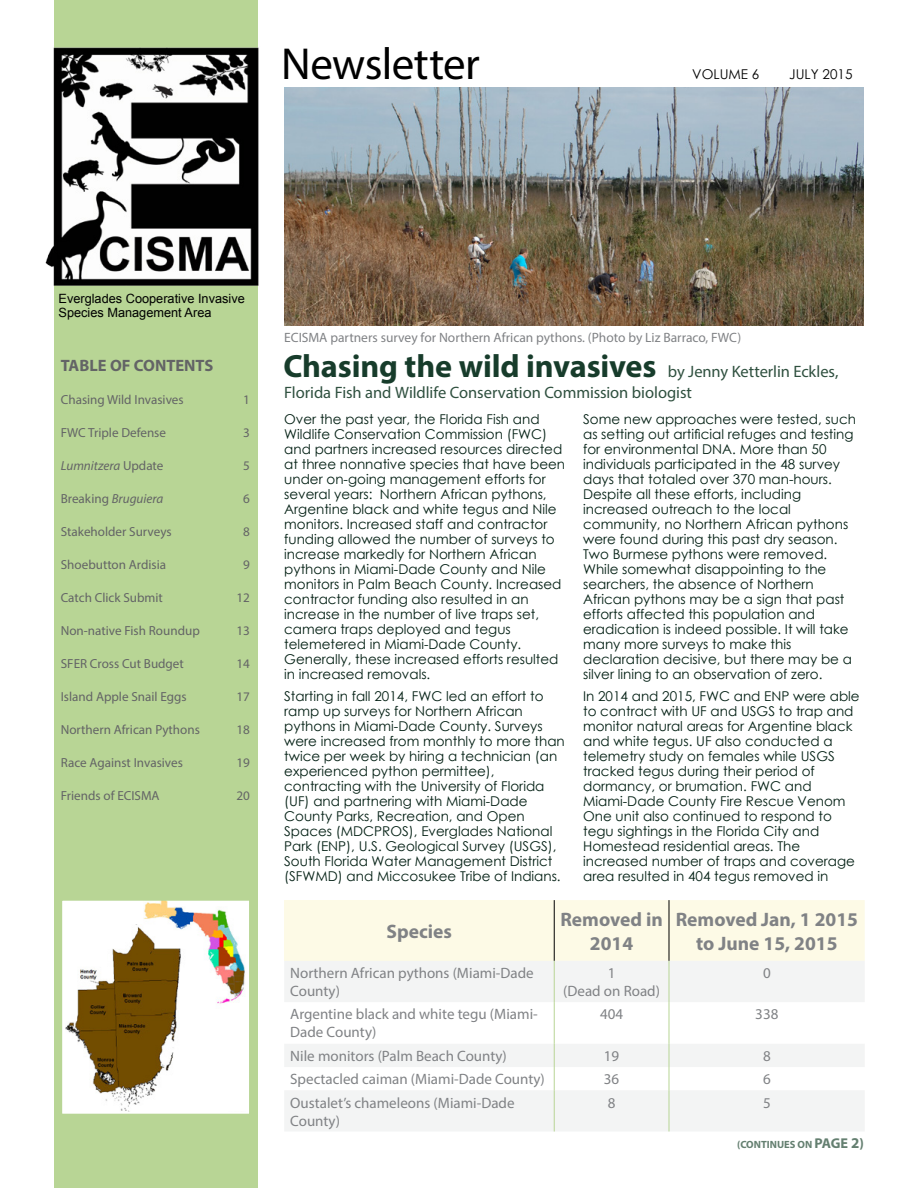
<style>
.page{position:relative;width:918px;height:1188px;background:#fff}
.page>*{position:absolute;margin:0;border:0;box-sizing:border-box;transform-origin:0 0}
.t1{font:45px "Myriad Pro";letter-spacing:-.01em;color:#000}
.t2{font:700 32.25px "Myriad Pro";letter-spacing:-.005em;color:#173c2b}
.t3{font:700 19.5px/23.4px "Myriad Pro";color:#808285;text-align:center}
.byline{font:16.5px "Myriad Pro";letter-spacing:-.005em;color:#2f503f}
.t4{font:700 16.5px "Myriad Pro";color:#636466}
.t5{font:15px/18px "Myriad Pro";color:#808285}
.t6{font:13.5px/15px "Century Gothic";color:#021f13}
.t7{font:13.5px "Myriad Pro";color:#808285}
.t8{font:13.5px "Century Gothic";color:#000}
.t9{font:13.2px "Myriad Pro";color:#636466}
.t10{font:italic 13.2px "Myriad Pro";color:#636466}
.t11{font:12.75px/13.5px "Arial";color:#000}
.t12{font:700 10.5px "Myriad Pro";color:#647f70}
.s1{font-style:normal}
.s2{font-size:14.25px}
.s3{font-size:15px}
</style>
<div class="page">
<div style="left:284px;top:900px;width:270px;height:61px;background:#fdfae6"></div>
<div style="left:555px;top:900px;width:310px;height:61px;background:#fdfae6"></div>
<svg style="left:285px;top:961px;width:579px;height:171px;fill:#f3f4f4"></svg>
<hr style="left:554px;top:900px;width:1px;height:61px;background:#000">
<hr style="left:669px;top:900px;width:1px;height:61px;background:#000">
<hr style="left:554px;top:961px;width:1px;height:41px;background:#b8d595">
<hr style="left:669px;top:961px;width:1px;height:41px;background:#b8d595">
<hr style="left:554px;top:1002px;width:1px;height:42px;background:#b8d595">
<hr style="left:669px;top:1002px;width:1px;height:42px;background:#b8d595">
<svg style="left:554px;top:1044px;width:1px;height:46px"></svg>
<svg style="left:669px;top:1044px;width:1px;height:46px"></svg>
<hr style="left:554px;top:1090px;width:1px;height:42px;background:#b8d595">
<hr style="left:669px;top:1090px;width:1px;height:42px;background:#b8d595">
<div style="left:54px;top:0;width:203px;height:1188px;background:#b8d595"></div>
<img style="left:45px;top:38px;width:214px;height:249px">
<img style="left:64px;top:902px;width:184px;height:210px">
<div style="left:61px;top:899px;width:190px;height:216px;border:2px solid #b8d595"></div>
<img style="left:285px;top:87px;width:579px;height:238px">
<div style="left:216px;top:1095px;width:30px;height:15px;background:#fff"></div>
<p class="t1" style="left:281px;top:36px;width:200px">Newsletter</p>
<p class="t8" style="left:692px;top:64px;width:69px">VOLUME 6</p>
<p class="t8" style="left:789px;top:64px;width:65px">JULY 2015</p>
<p class="t11" style="left:58px;top:292px;width:188px">Everglades Cooperative Invasive<br>Species Management Area</p>
<p class="t4" style="left:61px;top:355px;width:154px">TABLE OF CONTENTS</p>
<p class="t9" style="left:61px;top:392px;width:124px">Chasing Wild Invasives</p>
<p class="t9" style="left:243px;top:392px;width:8px">1</p>
<p class="t9" style="left:61px;top:425px;width:107px">FWC Triple Defense</p>
<p class="t9" style="left:243px;top:425px;width:8px">3</p>
<p class="t10" style="left:61px;top:458px;width:104px">Lumnitzera <span class="s1">Update</span></p>
<p class="t9" style="left:243px;top:458px;width:8px">5</p>
<p class="t10" style="left:61px;top:491px;width:104px"><span class="s1">Breaking</span> Bruguiera</p>
<p class="t9" style="left:243px;top:491px;width:8px">6</p>
<p class="t9" style="left:61px;top:524px;width:112px">Stakeholder Surveys</p>
<p class="t9" style="left:243px;top:524px;width:8px">8</p>
<p class="t9" style="left:61px;top:557px;width:107px">Shoebutton Ardisia</p>
<p class="t9" style="left:243px;top:557px;width:8px">9</p>
<p class="t9" style="left:61px;top:590px;width:104px">Catch Click Submit</p>
<p class="t9" style="left:236px;top:590px;width:15px">12</p>
<p class="t9" style="left:61px;top:623px;width:140px">Non-native Fish Roundup</p>
<p class="t9" style="left:236px;top:623px;width:15px">13</p>
<p class="t9" style="left:61px;top:656px;width:125px">SFER Cross Cut Budget</p>
<p class="t9" style="left:236px;top:656px;width:15px">14</p>
<p class="t9" style="left:61px;top:689px;width:127px">Island Apple Snail Eggs</p>
<p class="t9" style="left:236px;top:689px;width:15px">17</p>
<p class="t9" style="left:61px;top:722px;width:141px">Northern African Pythons</p>
<p class="t9" style="left:236px;top:722px;width:15px">18</p>
<p class="t9" style="left:61px;top:755px;width:124px">Race Against Invasives</p>
<p class="t9" style="left:236px;top:755px;width:15px">19</p>
<p class="t9" style="left:61px;top:788px;width:100px">Friends of ECISMA</p>
<p class="t9" style="left:236px;top:788px;width:15px">20</p>
<p class="t7" style="left:284px;top:329px;width:458px">ECISMA partners survey for Northern African pythons. (Photo by Liz Barraco, FWC)</p>
<h1 class="t2" style="left:284px;top:345px;width:375px">Chasing the wild invasives</h1>
<p class="byline" style="left:668px;top:362px;width:172px">by Jenny Ketterlin Eckles,</p>
<p class="byline" style="left:284px;top:382px;width:409px">Florida Fish and Wildlife Conservation Commission biologist</p>
<p class="t6" style="left:284px;top:411px;width:282px">Over the past year, the Florida Fish and Wildlife Conservation Commission (FWC) and partners increased resources directed at three nonnative species that have been under on-going management efforts for several years: Northern African pythons, Argentine black and white tegus and Nile monitors. Increased staff and contractor funding allowed the number of surveys to increase markedly for Northern African pythons in Miami-Dade County and Nile monitors in Palm Beach County. Increased contractor funding also resulted in an increase in the number of live traps set, camera traps deployed and tegus telemetered in Miami-Dade County.<br>Generally, these increased efforts resulted in increased removals.</p>
<p class="t6" style="left:284px;top:688px;width:282px">Starting in fall 2014, FWC led an effort to ramp up surveys for Northern African pythons in Miami-Dade County. Surveys were increased from monthly to more than twice per week by hiring a technician (an experienced python permittee), contracting with the University of Florida (UF) and partnering with Miami-Dade County Parks, Recreation, and Open Spaces (MDCPROS), Everglades National Park (ENP), U.S. Geological Survey (USGS), South Florida Water Management District (SFWMD) and Miccosukee Tribe of Indians.</p>
<p class="t6" style="left:583px;top:411px;width:274px">Some new approaches were tested, such as setting out artificial refuges and testing for environmental DNA. More than 50 individuals participated in the 48 survey days that totaled over 370 man-hours.<br>Despite all these efforts, including increased outreach to the local community, no Northern African pythons were found during this past dry season.<br>Two Burmese pythons were removed.<br>While somewhat disappointing to the searchers, the absence of Northern African pythons may be a sign that past efforts affected this population and eradication is indeed possible. It will take many more surveys to make this declaration decisive, but there may be a silver lining to an observation of zero.</p>
<p class="t6" style="left:583px;top:688px;width:278px">In 2014 and 2015, FWC and ENP were able to contract with UF and USGS to trap and monitor natural areas for Argentine black and white tegus. UF also conducted a telemetry study on females while USGS tracked tegus during their period of dormancy, or brumation. FWC and Miami-Dade County Fire Rescue Venom One unit also continued to respond to tegu sightings in the Florida City and Homestead residential areas. The increased number of traps and coverage area resulted in 404 tegus removed in</p>
<p class="t3" style="left:387px;top:919px;width:67px">Species</p>
<p class="t3" style="left:560px;top:907px;width:104px">Removed in<br>2014</p>
<p class="t3" style="left:676px;top:907px;width:184px">Removed Jan, 1 2015</p>
<p class="t3" style="left:696px;top:931px;width:143px">to June 15, 2015</p>
<p class="t5" style="left:290px;top:964px;width:245px">Northern African pythons (Miami-Dade<br>County)</p>
<p class="t5" style="left:608px;top:964px;width:9px">1</p>
<p class="t5" style="left:563px;top:982px;width:98px">(Dead on Road)</p>
<p class="t5" style="left:763px;top:964px;width:9px">0</p>
<p class="t5" style="left:290px;top:1005px;width:249px">Argentine black and white tegu (Miami-<br>Dade County)</p>
<p class="t5" style="left:600px;top:1005px;width:25px">404</p>
<p class="t5" style="left:755px;top:1005px;width:25px">338</p>
<p class="t5" style="left:290px;top:1047px;width:218px">Nile monitors (Palm Beach County)</p>
<p class="t5" style="left:604px;top:1047px;width:17px">19</p>
<p class="t5" style="left:763px;top:1047px;width:9px">8</p>
<p class="t5" style="left:290px;top:1070px;width:256px">Spectacled caiman (Miami-Dade County)</p>
<p class="t5" style="left:604px;top:1070px;width:17px">36</p>
<p class="t5" style="left:763px;top:1070px;width:9px">6</p>
<p class="t5" style="left:290px;top:1093px;width:226px">Oustalet’s chameleons (Miami-Dade<br>County)</p>
<p class="t5" style="left:608px;top:1093px;width:9px">8</p>
<p class="t5" style="left:763px;top:1093px;width:9px">5</p>
<p class="t12" style="left:737px;top:1138px;width:128px">(CONTINUES ON <span class="s2">PAGE</span> <span class="s3">2</span><span class="s2">)</span></p>
</div>
